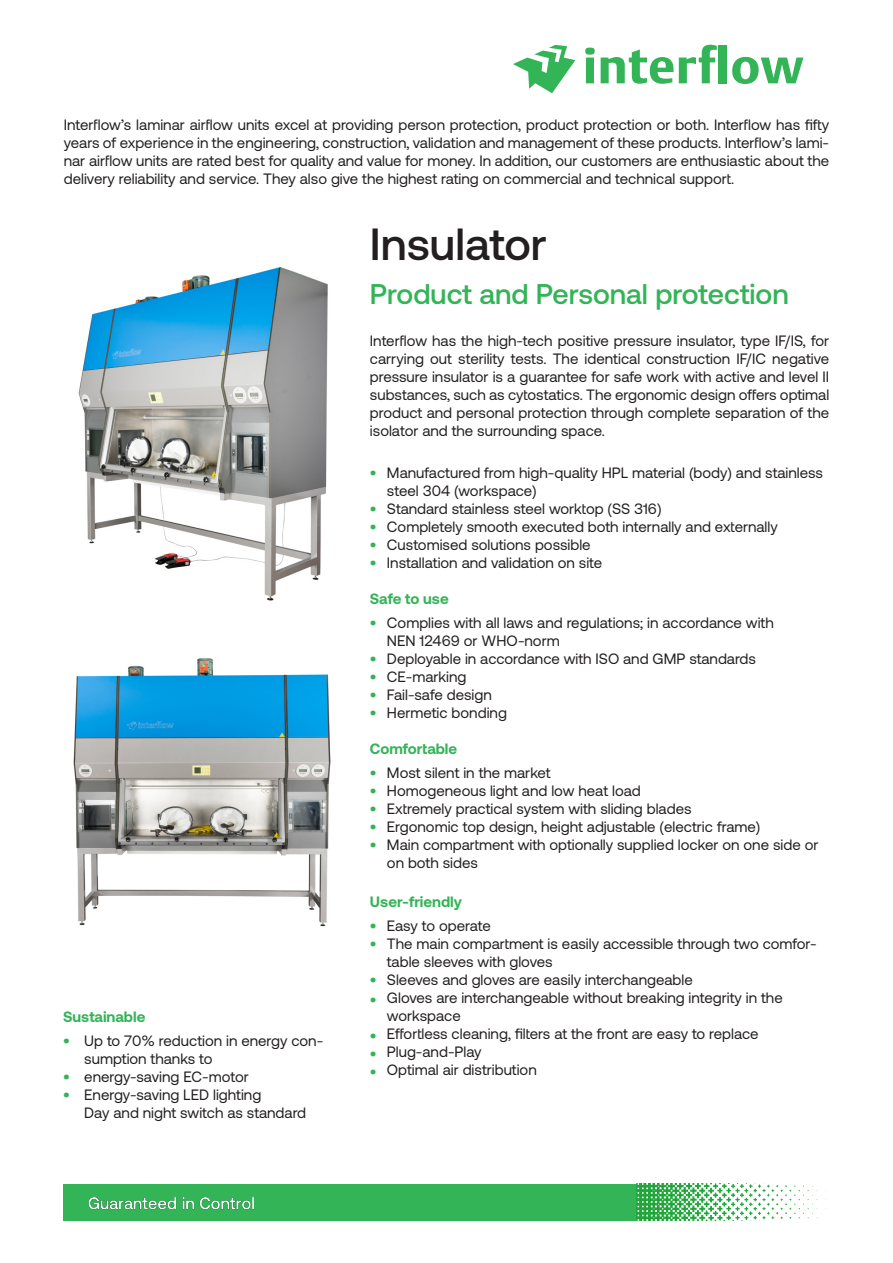
<style>
.page{position:relative;width:893px;height:1263px;background:#fff}
.page>*{position:absolute;margin:0;border:0;box-sizing:border-box;transform-origin:0 0}
.t1{font:500 45px "Aeonik";color:#231f20}
.t2{font:500 28.5px "Aeonik";color:#32b457}
.t3{font:15px/18px "Aeonik";color:#231f20}
.t4{font:700 15px "Aeonik";color:#32b457}
</style>
<div class="page">
<svg style="left:585px;top:48px;width:10px;height:35px"></svg>
<div style="left:719px;top:45px;width:8px;height:38px;background:#32b457"></div>
<svg style="left:732px;top:57px;width:71px;height:27px"></svg>
<svg style="left:601px;top:45px;width:116px;height:39px"></svg>
<svg style="left:513px;top:45px;width:62px;height:48px"></svg>
<div style="left:64px;top:1184px;width:573px;height:36px;background:#32b457"></div>
<img style="left:88px;top:1197px;width:166px;height:13px">
<img style="left:636px;top:1184px;width:186px;height:36px">
<img style="left:78px;top:267px;width:250px;height:334px">
<img style="left:73px;top:658px;width:258px;height:269px">
<p class="t3" style="left:64px;top:115px;width:767px;text-align:justify">Interflow’s laminar airflow units excel at providing person protection, product protection or both. Interflow has fifty years of experience in the engineering, construction, validation and management of these products. Interflow’s lami&shy;nar airflow units are rated best for quality and value for money. In addition, our customers are enthusiastic about the delivery reliability and service. They also give the highest rating on commercial and technical support.</p>
<p class="t4" style="left:63px;top:1008px;width:84px">Sustainable</p>
<p class="t3" style="left:84px;top:1032px;width:240px">Up to 70% reduction in energy con&shy;sumption thanks to<br>energy-saving EC-motor</p>
<p class="t3" style="left:84px;top:1086px;width:179px">Energy-saving LED lighting</p>
<p class="t3" style="left:84px;top:1104px;width:223px">Day and night switch as standard</p>
<p class="t4" style="left:63px;top:1032px;width:8px">•</p>
<p class="t4" style="left:63px;top:1068px;width:8px">•</p>
<p class="t4" style="left:63px;top:1086px;width:8px">•</p>
<p class="t1" style="left:370px;top:219px;width:178px">Insulator</p>
<p class="t2" style="left:370px;top:278px;width:420px">Product and Personal protection</p>
<p class="t3" style="left:370px;top:332px;width:461px;text-align:justify">Interflow has the high-tech positive pressure insulator, type IF/IS, for carrying out sterility tests. The identical construction IF/IC negative pressure insulator is a guarantee for safe work with active and level II substances, such as cytostatics. The ergonomic design offers optimal product and personal protection through complete separation of the isolator and the surrounding space.</p>
<p class="t3" style="left:387px;top:464px;width:437px">Manufactured from high-quality HPL material (body) and stainless steel 304 (workspace)</p>
<p class="t3" style="left:387px;top:500px;width:276px">Standard stainless steel worktop (SS 316)</p>
<p class="t3" style="left:387px;top:518px;width:392px">Completely smooth executed both internally and externally</p>
<p class="t3" style="left:387px;top:536px;width:205px">Customised solutions possible</p>
<p class="t3" style="left:387px;top:554px;width:217px">Installation and validation on site</p>
<p class="t4" style="left:370px;top:464px;width:8px">•</p>
<p class="t4" style="left:370px;top:500px;width:8px">•</p>
<p class="t4" style="left:370px;top:518px;width:8px">•</p>
<p class="t4" style="left:370px;top:536px;width:8px">•</p>
<p class="t4" style="left:370px;top:554px;width:8px">•</p>
<p class="t4" style="left:370px;top:590px;width:80px">Safe to use</p>
<p class="t3" style="left:387px;top:614px;width:388px">Complies with all laws and regulations; in accordance with<br>NEN 12469 or WHO-norm</p>
<p class="t3" style="left:387px;top:650px;width:371px">Deployable in accordance with ISO and GMP standards</p>
<p class="t3" style="left:387px;top:668px;width:81px">CE-marking</p>
<p class="t3" style="left:387px;top:686px;width:106px">Fail-safe design</p>
<p class="t3" style="left:387px;top:704px;width:121px">Hermetic bonding</p>
<p class="t4" style="left:370px;top:614px;width:8px">•</p>
<p class="t4" style="left:370px;top:650px;width:8px">•</p>
<p class="t4" style="left:370px;top:668px;width:8px">•</p>
<p class="t4" style="left:370px;top:686px;width:8px">•</p>
<p class="t4" style="left:370px;top:704px;width:8px">•</p>
<p class="t4" style="left:370px;top:740px;width:89px">Comfortable</p>
<p class="t3" style="left:387px;top:764px;width:165px">Most silent in the market</p>
<p class="t3" style="left:387px;top:782px;width:255px">Homogeneous light and low heat load</p>
<p class="t3" style="left:387px;top:800px;width:306px">Extremely practical system with sliding blades</p>
<p class="t3" style="left:387px;top:818px;width:375px">Ergonomic top design, height adjustable (electric frame)</p>
<p class="t3" style="left:387px;top:836px;width:433px">Main compartment with optionally supplied locker on one side or on both sides</p>
<p class="t4" style="left:370px;top:764px;width:8px">•</p>
<p class="t4" style="left:370px;top:782px;width:8px">•</p>
<p class="t4" style="left:370px;top:800px;width:8px">•</p>
<p class="t4" style="left:370px;top:818px;width:8px">•</p>
<p class="t4" style="left:370px;top:836px;width:8px">•</p>
<p class="t4" style="left:370px;top:893px;width:94px">User-friendly</p>
<p class="t3" style="left:387px;top:917px;width:105px">Easy to operate</p>
<p class="t3" style="left:387px;top:935px;width:431px">The main compartment is easily accessible through two comfor&shy;table sleeves with gloves</p>
<p class="t3" style="left:387px;top:971px;width:307px">Sleeves and gloves are easily interchangeable</p>
<p class="t3" style="left:387px;top:989px;width:397px">Gloves are interchangeable without breaking integrity in the workspace</p>
<p class="t3" style="left:387px;top:1025px;width:373px">Effortless cleaning, filters at the front are easy to replace</p>
<p class="t3" style="left:387px;top:1043px;width:96px">Plug-and-Play</p>
<p class="t3" style="left:387px;top:1061px;width:151px">Optimal air distribution</p>
<p class="t4" style="left:370px;top:917px;width:8px">•</p>
<p class="t4" style="left:370px;top:935px;width:8px">•</p>
<p class="t4" style="left:370px;top:971px;width:8px">•</p>
<p class="t4" style="left:370px;top:991px;width:8px">•</p>
<p class="t4" style="left:370px;top:1027px;width:8px">•</p>
<p class="t4" style="left:370px;top:1045px;width:8px">•</p>
<p class="t4" style="left:370px;top:1063px;width:8px">•</p>
</div>
